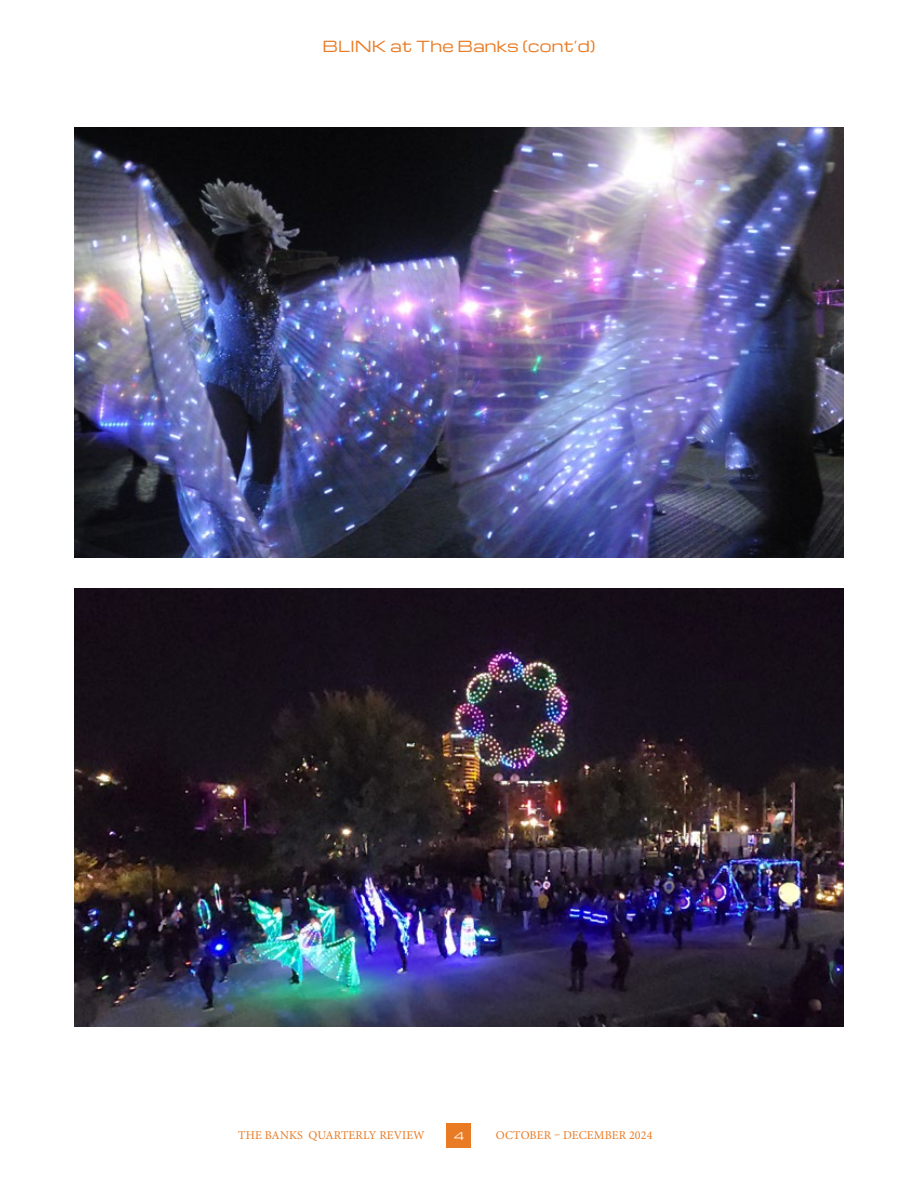
<style>
.page{position:relative;width:918px;height:1188px;background:#fff}
.page>*{position:absolute;margin:0;border:0;box-sizing:border-box;transform-origin:0 0}
.t1{font:15px "Michroma";letter-spacing:.01em;color:#e97b24}
.t2{font:12px "Minion Pro";letter-spacing:.01em;color:#e97b24}
.t3{font:10.5px "Michroma";color:#fff}
</style>
<div class="page">
<div style="left:446px;top:1123px;width:25px;height:25px;background:#e97b24"></div>
<img style="left:75px;top:127px;width:769px;height:430px">
<img style="left:75px;top:589px;width:769px;height:438px">
<p class="t1" style="left:322px;top:38px;width:275px">BLINK at The Banks (cont’d)</p>
<p class="t2" style="left:238px;top:1127px;width:188px">THE BANKS QUARTERLY REVIEW</p>
<p class="t2" style="left:496px;top:1127px;width:158px">OCTOBER – DECEMBER 2024</p>
<p class="t3" style="left:454px;top:1130px;width:12px">4</p>
</div>
